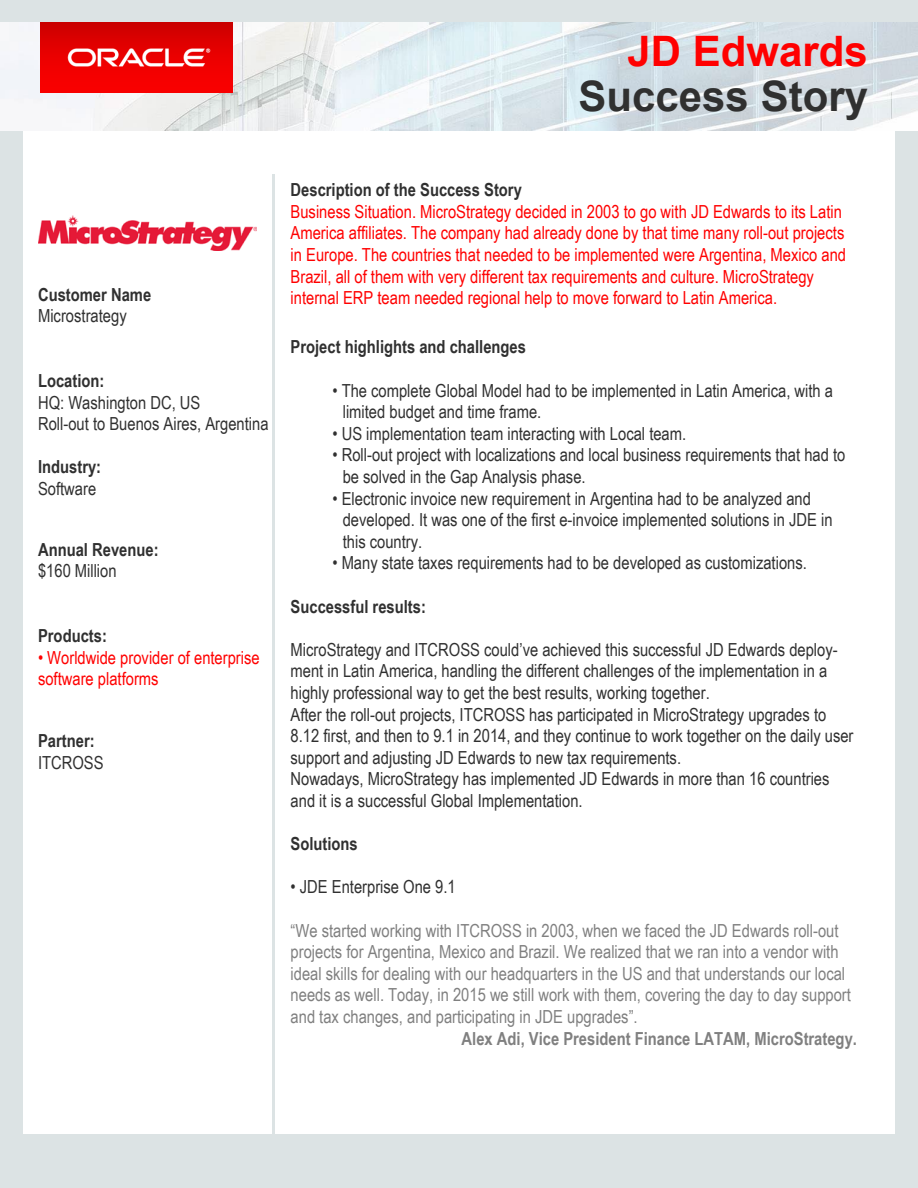
<style>
.page{position:relative;width:918px;height:1188px;background:#fff}
.page>*{position:absolute;margin:0;border:0;box-sizing:border-box;transform-origin:0 0}
.t1{font:700 42px "Arial";color:#303030}
.t2{font:700 42px "Arial";color:#f00}
.t3{font:18px/21.6px "Arial Narrow";color:#303030}
.t4{font:18px/21.6px "Arial Narrow";color:#f00}
.t5{font:18px/21.6px "Arial Narrow";color:#808080}
.t6{font:700 18px "Arial Narrow";color:#303030}
.t7{font:700 18px "Arial Narrow";color:#808080}
</style>
<div class="page">
<div style="left:895px;top:0;width:23px;height:1188px;background:#dce3e4"></div>
<div style="left:0;top:1134px;width:918px;height:54px;background:#dce3e4"></div>
<div style="left:0;top:0;width:918px;height:23px;background:#dce3e4"></div>
<div style="left:0;top:0;width:23px;height:1188px;background:#dce3e4"></div>
<hr style="left:273px;top:174px;width:2px;height:961px;background:#dce3e4">
<img style="left:0;top:22px;width:918px;height:108px">
<img style="left:40px;top:22px;width:192px;height:71px">
<img style="left:38px;top:215px;width:219px;height:36px">
<h1 class="t2" style="left:628px;top:23px;width:242px">JD Edwards</h1>
<h1 class="t1" style="left:579px;top:68px;width:291px">Success Story</h1>
<p class="t6" style="left:38px;top:281px;width:115px">Customer Name</p>
<p class="t3" style="left:38px;top:304px;width:90px">Microstrategy</p>
<p class="t6" style="left:38px;top:367px;width:68px">Location:</p>
<p class="t3" style="left:38px;top:391px;width:232px">HQ: Washington DC, US<br>Roll-out to Buenos Aires, Argentina</p>
<p class="t6" style="left:38px;top:453px;width:65px">Industry:</p>
<p class="t3" style="left:38px;top:477px;width:60px">Software</p>
<p class="t6" style="left:38px;top:536px;width:122px">Annual Revenue:</p>
<p class="t3" style="left:38px;top:560px;width:80px">$160 Million</p>
<p class="t6" style="left:38px;top:622px;width:70px">Products:</p>
<p class="t4" style="left:38px;top:646px;width:223px">• Worldwide provider of enterprise software platforms</p>
<p class="t6" style="left:38px;top:727px;width:58px">Partner:</p>
<p class="t3" style="left:38px;top:751px;width:67px">ITCROSS</p>
<p class="t6" style="left:291px;top:176px;width:233px">Description of the Success Story</p>
<p class="t4" style="left:291px;top:200px;width:557px">Business Situation. MicroStrategy decided in 2003 to go with JD Edwards to its Latin America affiliates. The company had already done by that time many roll-out projects in Europe. The countries that needed to be implemented were Argentina, Mexico and Brazil, all of them with very different tax requirements and culture. MicroStrategy internal ERP team needed regional help to move forward to Latin America.</p>
<p class="t6" style="left:291px;top:333px;width:237px">Project highlights and challenges</p>
<p class="t3" style="left:343px;top:379px;width:492px;text-indent:-10px">• The complete Global Model had to be implemented in Latin America, with a limited budget and time frame.</p>
<p class="t3" style="left:332px;top:422px;width:355px">• US implementation team interacting with Local team.</p>
<p class="t3" style="left:343px;top:444px;width:504px;text-indent:-10px">• Roll-out project with localizations and local business requirements that had to be solved in the Gap Analysis phase.</p>
<p class="t3" style="left:343px;top:487px;width:491px;text-indent:-10px">• Electronic invoice new requirement in Argentina had to be analyzed and developed. It was one of the first e-invoice implemented solutions in JDE in this country.</p>
<p class="t3" style="left:332px;top:552px;width:476px">• Many state taxes requirements had to be developed as customizations.</p>
<p class="t6" style="left:291px;top:593px;width:137px">Successful results:</p>
<p class="t3" style="left:291px;top:638px;width:564px">MicroStrategy and ITCROSS could’ve achieved this successful JD Edwards deploy&shy;ment in Latin America, handling the different challenges of the implementation in a highly professional way to get the best results, working together.<br>After the roll-out projects, ITCROSS has participated in MicroStrategy upgrades to 8.12 first, and then to 9.1 in 2014, and they continue to work together on the daily user support and adjusting JD Edwards to new tax requirements.<br>Nowadays, MicroStrategy has implemented JD Edwards in more than 16 countries and it is a successful Global Implementation.</p>
<p class="t6" style="left:291px;top:830px;width:69px">Solutions</p>
<p class="t3" style="left:291px;top:876px;width:167px">• JDE Enterprise One 9.1</p>
<p class="t5" style="left:291px;top:919px;width:562px">“We started working with ITCROSS in 2003, when we faced the JD Edwards roll-out projects for Argentina, Mexico and Brazil. We realized that we ran into a vendor with ideal skills for dealing with our headquarters in the US and that understands our local needs as well. Today, in 2015 we still work with them, covering the day to day support and tax changes, and participating in JDE upgrades”.</p>
<p class="t7" style="left:462px;top:1025px;width:397px">Alex Adi, Vice President Finance LATAM, MicroStrategy.</p>
</div>
